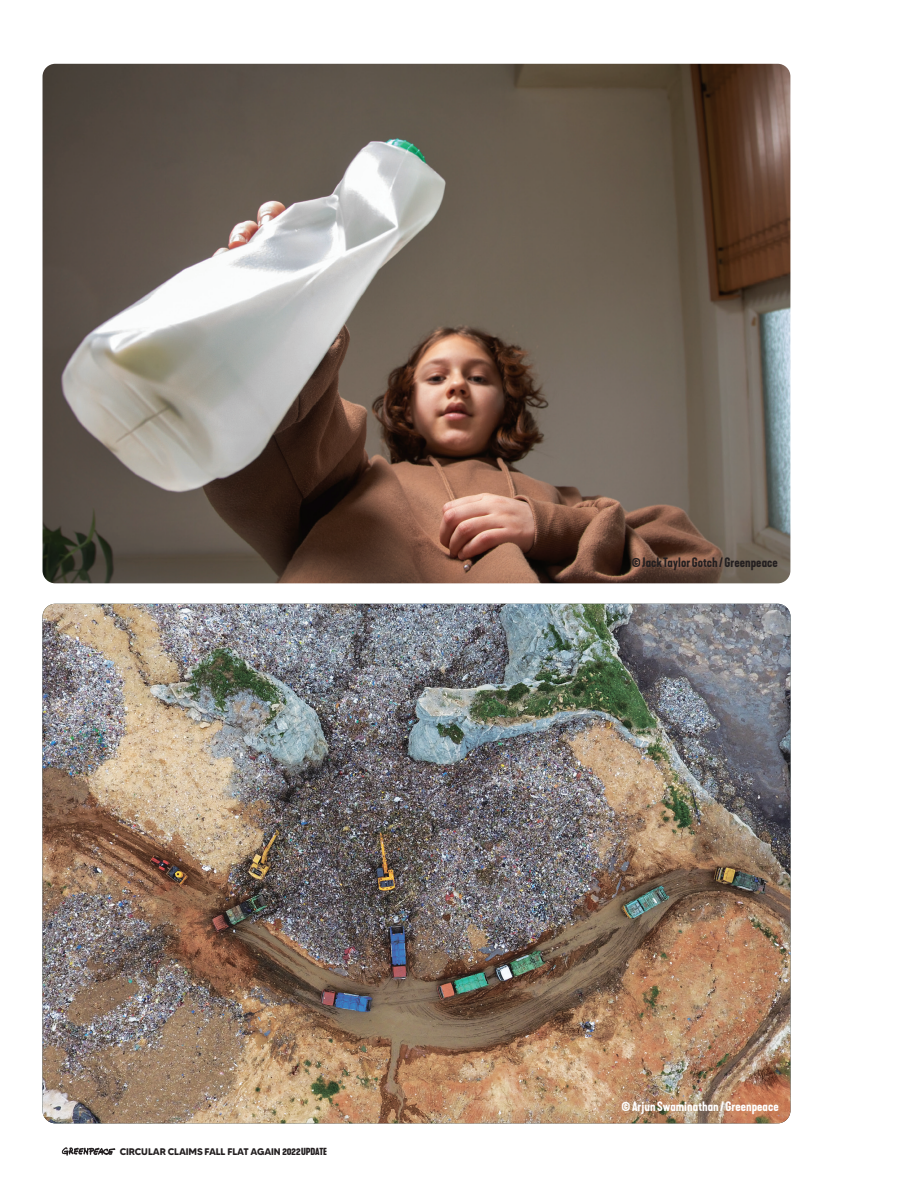
<style>
.page{position:relative;width:918px;height:1188px;background:#fff}
.page>*{position:absolute;margin:0;border:0;box-sizing:border-box;transform-origin:0 0}
.Caption_M_L_K_No_Ind{font:600 12.75px "Kapra Neue";color:#fff}
.Caption_M_L_K_No_Ind-2{font:600 12.75px "Kapra Neue";color:#231f20}
.t1{font:700 9.6px "MADE Tommy Soft";letter-spacing:-.015em;color:#231f20}
.s1{font-family:"Kapra Neue"}
</style>
<div class="page">
<img style="left:43px;top:604px;width:747px;height:519px">
<img style="left:43px;top:64px;width:747px;height:519px">
<svg style="left:62px;top:1147px;width:53px;height:9px"></svg>
<p class="t1" style="left:120px;top:1146px;width:209px">CIRCULAR CLAIMS FALL FLAT AGAIN <span class="s1">2022 UPDATE</span></p>
<p class="Caption_M_L_K_No_Ind-2" style="left:632px;top:555px;width:147px">© Jack Taylor Gotch / Greenpeace</p>
<p class="Caption_M_L_K_No_Ind" style="left:622px;top:1098px;width:159px">© Arjun Swaminathan / Greenpeace</p>
</div>
